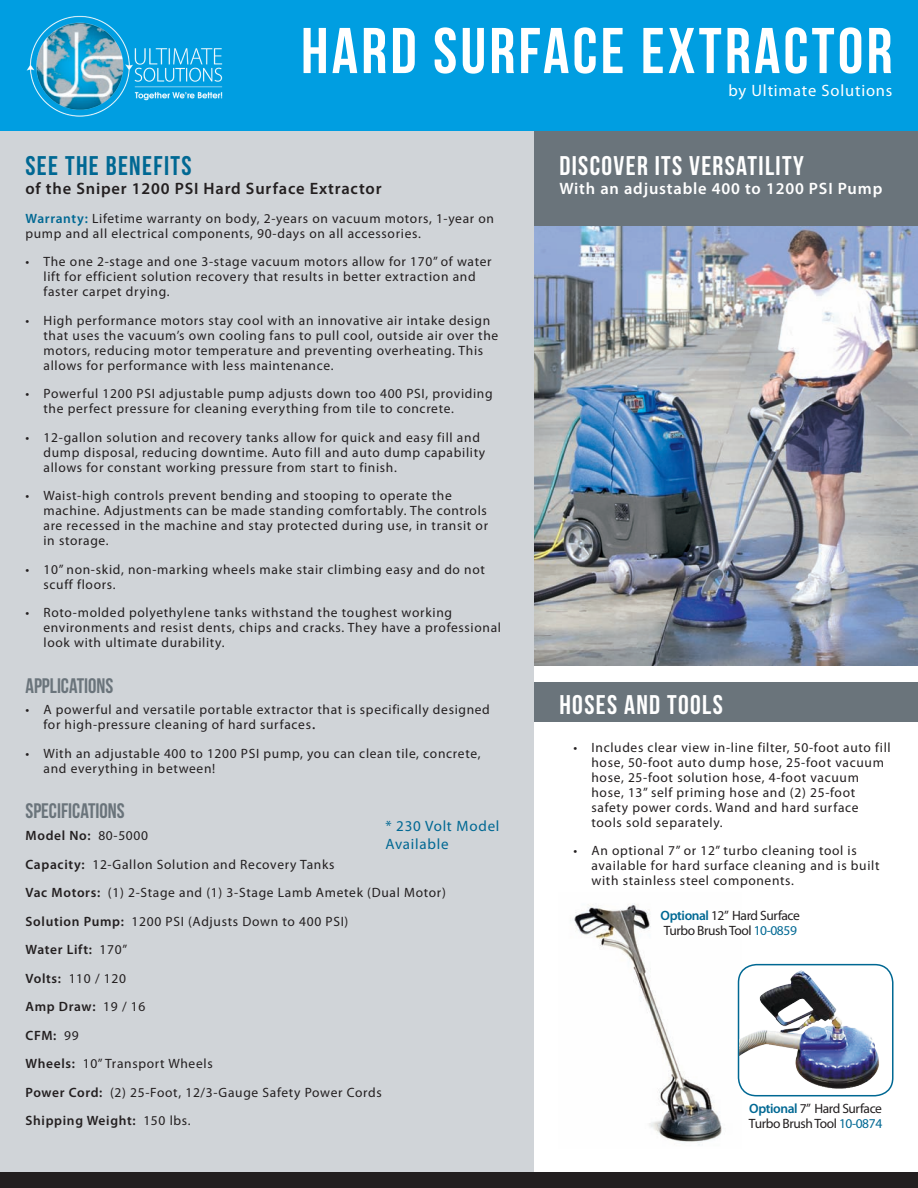
<style>
.page{position:relative;width:918px;height:1188px;background:#fff}
.page>*{position:absolute;margin:0;border:0;box-sizing:border-box;transform-origin:0 0}
.t1{font:64.5px "Bebas Neue";letter-spacing:.05em;color:#fff}
.t2{font:27px "Bebas Neue";letter-spacing:.05em;color:#fff}
.t3{font:27px "Bebas Neue";letter-spacing:.05em;color:#006893}
.t4{font:21px "Bebas Neue";color:#6a747b}
.t5{font:600 16.5px "Myriad Pro";letter-spacing:.05em;color:#231f20}
.t6{font:600 16.5px "Myriad Pro";letter-spacing:.05em;color:#fff}
.t7{font:16.5px "Myriad Pro";letter-spacing:.05em;color:#fff}
.t8{font:15px/18px "Myriad Pro";letter-spacing:.05em;color:#006893}
.t9{font:13.5px/15px "Myriad Pro";letter-spacing:.05em;color:#231f20}
.t10{font:13.5px/15px "Myriad Pro";letter-spacing:-.03em;color:#231f20}
.t11{font:600 13.5px "Myriad Pro";letter-spacing:.05em;color:#231f20}
.s1{font-weight:600;color:#006893}
.s2{font-family:"Minion Pro";font-size:18px}
.s3{font-weight:400}
.s4{font-weight:600}
.s5{color:#006893}
</style>
<div class="page">
<img style="left:570px;top:903px;width:169px;height:242px">
<div style="left:738px;top:964px;width:156px;height:132px;border:2px solid #006893;border-radius:18px"></div>
<img style="left:534px;top:226px;width:383px;height:440px">
<div style="left:530px;top:129px;width:388px;height:97px;background:#6a747b"></div>
<div style="left:513px;top:683px;width:405px;height:39px;background:#6a747b"></div>
<div style="left:0;top:109px;width:534px;height:1079px;background:#d0d4d8"></div>
<div style="left:0;top:0;width:918px;height:131px;background:#009ee1"></div>
<div style="left:0;top:1172px;width:918px;height:16px;background:#231f20"></div>
<img style="left:26px;top:16px;width:197px;height:101px">
<img style="left:739px;top:971px;width:140px;height:118px">
<p class="t1" style="left:301px;top:15px;width:593px">HARD SURFACE EXTRACTOR</p>
<p class="t7" style="left:728px;top:80px;width:166px">by Ultimate Solutions</p>
<p class="t3" style="left:26px;top:151px;width:168px">SEE THE BENEFITS</p>
<p class="t5" style="left:26px;top:178px;width:358px">of the Sniper 1200 PSI Hard Surface Extractor</p>
<p class="t9" style="left:26px;top:211px;width:470px"><span class="s1">Warranty:</span> Lifetime warranty on body, 2-years on vacuum motors, 1-year on pump and all electrical components, 90-days on all accessories.</p>
<p class="t9" style="left:43px;top:254px;width:450px;text-indent:-18px">• The one 2-stage and one 3-stage vacuum motors allow for 170” of water lift for efficient solution recovery that results in better extraction and faster carpet drying.</p>
<p class="t9" style="left:43px;top:313px;width:456px;text-indent:-18px">• High performance motors stay cool with an innovative air intake design that uses the vacuum’s own cooling fans to pull cool, outside air over the motors, reducing motor temperature and preventing overheating. This allows for performance with less maintenance.</p>
<p class="t9" style="left:43px;top:386px;width:451px;text-indent:-18px">• Powerful 1200 PSI adjustable pump adjusts down too 400 PSI, providing the perfect pressure for cleaning everything from tile to concrete.</p>
<p class="t9" style="left:43px;top:430px;width:443px;text-indent:-18px">• 12-gallon solution and recovery tanks allow for quick and easy fill and dump disposal, reducing downtime. Auto fill and auto dump capability allows for constant working pressure from start to finish.</p>
<p class="t9" style="left:43px;top:488px;width:446px;text-indent:-18px">• Waist-high controls prevent bending and stooping to operate the machine. Adjustments can be made standing comfortably. The controls are recessed in the machine and stay protected during use, in transit or in storage.</p>
<p class="t9" style="left:43px;top:562px;width:443px;text-indent:-18px">• 10” non-skid, non-marking wheels make stair climbing easy and do not scuff floors.</p>
<p class="t9" style="left:43px;top:605px;width:459px;text-indent:-18px">• Roto-molded polyethylene tanks withstand the toughest working environments and resist dents, chips and cracks. They have a professional look with ultimate durability.</p>
<p class="t4" style="left:26px;top:674px;width:89px">APPLICATIONS</p>
<p class="t9" style="left:43px;top:702px;width:448px;text-indent:-18px">• A powerful and versatile portable extractor that is specifically designed for high-pressure cleaning of hard surfaces<span class="s2">.</span></p>
<p class="t9" style="left:43px;top:746px;width:438px;text-indent:-18px">• With an adjustable 400 to 1200 PSI pump, you can clean tile, concrete, and everything in between!</p>
<p class="t4" style="left:26px;top:800px;width:101px">SPECIFICATIONS</p>
<p class="t11" style="left:26px;top:827px;width:124px">Model No: <span class="s3">80-5000</span></p>
<p class="t9" style="left:26px;top:856px;width:310px"><span class="s4">Capacity:</span> 12-Gallon Solution and Recovery Tanks</p>
<p class="t9" style="left:26px;top:885px;width:422px"><span class="s4">Vac Motors:</span> (1) 2-Stage and (1) 3-Stage Lamb Ametek (Dual Motor)</p>
<p class="t9" style="left:26px;top:913px;width:324px"><span class="s4">Solution Pump:</span> 1200 PSI (Adjusts Down to 400 PSI)</p>
<p class="t11" style="left:26px;top:941px;width:103px">Water Lift: <span class="s3">170”</span></p>
<p class="t9" style="left:26px;top:970px;width:102px"><span class="s4">Volts:</span> 110 / 120</p>
<p class="t11" style="left:26px;top:998px;width:121px">Amp Draw: <span class="s3">19 / 16</span></p>
<p class="t11" style="left:26px;top:1027px;width:55px">CFM: <span class="s3">99</span></p>
<p class="t9" style="left:26px;top:1056px;width:189px"><span class="s4">Wheels:</span> 10” Transport Wheels</p>
<p class="t9" style="left:26px;top:1084px;width:358px"><span class="s4">Power Cord:</span> (2) 25-Foot, 12/3-Gauge Safety Power Cords</p>
<p class="t11" style="left:26px;top:1112px;width:167px">Shipping Weight: <span class="s3">150 lbs.</span></p>
<p class="t8" style="left:385px;top:816px;width:116px">* 230 Volt Model<br>Available</p>
<p class="t2" style="left:559px;top:151px;width:246px">DISCOVER ITS VERSATILITY</p>
<p class="t6" style="left:559px;top:178px;width:324px">With an adjustable 400 to 1200 PSI Pump</p>
<p class="t2" style="left:559px;top:689px;width:165px">HOSES AND TOOLS</p>
<p class="t9" style="left:591px;top:739px;width:301px;text-indent:-18px">• Includes clear view in-line filter, 50-foot auto fill hose, 50-foot auto dump hose, 25-foot vacuum hose, 25-foot solution hose, 4-foot vacuum hose, 13” self priming hose and (2) 25-foot safety power cords. Wand and hard surface tools sold separately.</p>
<p class="t9" style="left:591px;top:843px;width:290px;text-indent:-18px">• An optional 7” or 12” turbo cleaning tool is available for hard surface cleaning and is built with stainless steel components.</p>
<p class="t10" style="left:661px;top:908px;width:141px"><span class="s1">Optional</span> 12” Hard Surface<br>Turbo Brush Tool <span class="s5">10-0859</span></p>
<p class="t10" style="left:749px;top:1100px;width:135px"><span class="s1">Optional</span> 7” Hard Surface<br>Turbo Brush Tool <span class="s5">10-0874</span></p>
</div>
